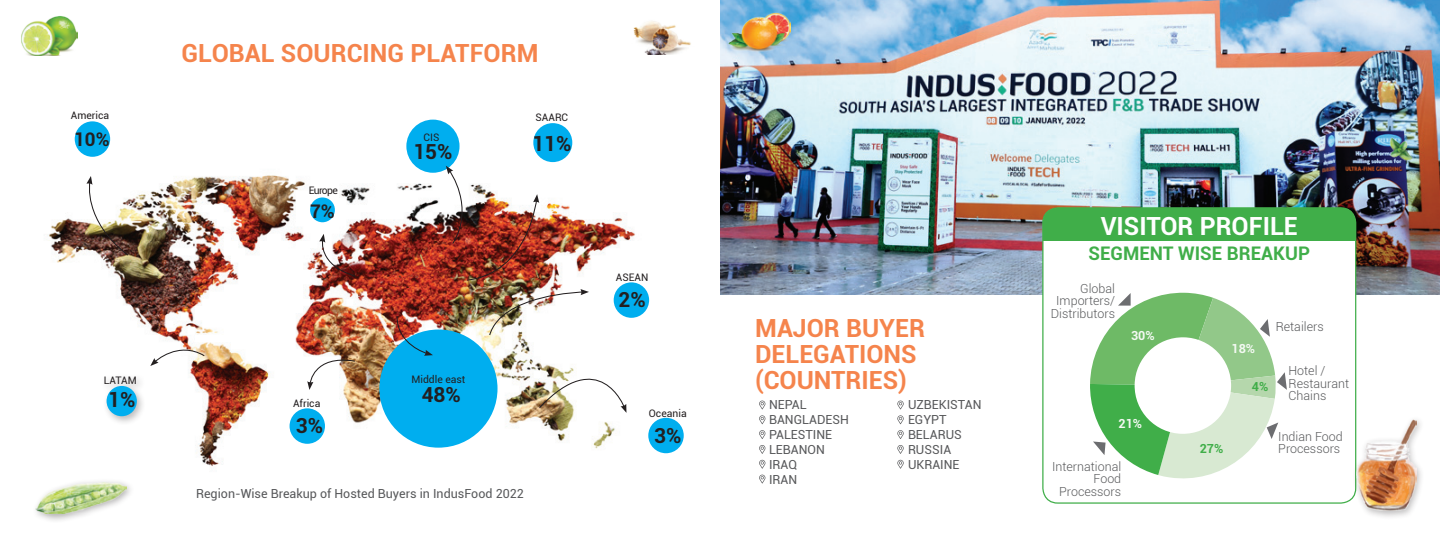
<style>
.page{position:relative;width:1440px;height:540px;background:#fff}
.page>*{position:absolute;margin:0;border:0;box-sizing:border-box;transform-origin:0 0}
.t1{font:700 25px/26.2px "Roboto";color:#f5844c}
.t2{font:700 25px "Roboto";color:#fff}
.t3{font:700 20.75px "Roboto";color:#231f20}
.t4{font:700 18.75px "Roboto";color:#40ae49}
.t5{font:700 18.75px "Roboto";color:#231f20}
.t6{font:12.5px/15px "Roboto";color:#57585a}
.t7{font:300 12.5px/12.5px "Roboto";color:#58595b;text-align:right}
.t8{font:700 12.5px "Roboto";color:#f3f9f2}
.t9{font:700 12.5px "Roboto";color:#40ae49}
.t10{font:10.38px "Roboto";color:#231f20}
</style>
<div class="page">
<img style="left:28px;top:0;width:1412px;height:467px">
<div style="left:720px;top:296px;width:720px;height:208px;background:#fff"></div>
<div style="left:1043px;top:208px;width:313px;height:295px;background:#fff;border-radius:15px"></div>
<div style="left:1043px;top:208px;width:313px;height:33px;background:#40ae49"></div>
<div style="left:1042px;top:207px;width:314px;height:297px;border:1px solid #40ae49;border-radius:15px"></div>
<svg style="left:1090px;top:292px;width:197px;height:187px"></svg>
<svg style="left:759px;top:401px;width:6px;height:8px"></svg>
<svg style="left:759px;top:415px;width:6px;height:9px"></svg>
<svg style="left:759px;top:430px;width:6px;height:9px"></svg>
<svg style="left:759px;top:445px;width:6px;height:9px"></svg>
<svg style="left:759px;top:460px;width:6px;height:9px"></svg>
<svg style="left:759px;top:475px;width:6px;height:8px"></svg>
<svg style="left:897px;top:401px;width:7px;height:8px"></svg>
<svg style="left:897px;top:415px;width:7px;height:9px"></svg>
<svg style="left:897px;top:430px;width:7px;height:9px"></svg>
<svg style="left:897px;top:445px;width:7px;height:9px"></svg>
<svg style="left:897px;top:460px;width:7px;height:9px"></svg>
<img style="left:21px;top:16px;width:56px;height:39px">
<div style="left:32px;top:479px;width:103px;height:44px;background:#231f20;opacity:.35"></div>
<img style="left:35px;top:482px;width:92px;height:32px">
<img style="left:625px;top:10px;width:70px;height:44px">
<div style="left:1352px;top:415px;width:73px;height:105px;background:#231f20;opacity:.3"></div>
<img style="left:1356px;top:419px;width:60px;height:92px">
<img style="left:729px;top:13px;width:62px;height:38px">
<img style="left:1376px;top:128px;width:48px;height:46px">
<h1 class="t1" style="left:182px;top:39px;width:63px">GLOBAL</h1>
<h1 class="t1" style="left:281px;top:39px;width:259px">SOURCING PLATFORM</h1>
<p class="t10" style="left:71px;top:108px;width:40px">America</p>
<h3 class="t5" style="left:74px;top:126px;width:37px">10%</h3>
<p class="t10" style="left:424px;top:130px;width:16px">CIS</p>
<h2 class="t3" style="left:413px;top:137px;width:41px">15%</h2>
<p class="t10" style="left:309px;top:183px;width:31px">Europe</p>
<h3 class="t5" style="left:310px;top:198px;width:26px">7%</h3>
<p class="t10" style="left:536px;top:110px;width:8px">SAAR</p>
<p class="t10" style="left:562px;top:110px;width:8px">C</p>
<h2 class="t3" style="left:532px;top:129px;width:41px">11%</h2>
<p class="t10" style="left:104px;top:373px;width:35px">LATAM</p>
<h2 class="t3" style="left:108px;top:385px;width:29px">1%</h2>
<p class="t10" style="left:293px;top:396px;width:29px">Africa</p>
<h2 class="t3" style="left:296px;top:411px;width:29px">3%</h2>
<p class="t10" style="left:411px;top:372px;width:56px">Middle east</p>
<h2 class="t3" style="left:422px;top:380px;width:41px">48%</h2>
<p class="t6" style="left:196px;top:486px;width:329px">Region-Wise Breakup of Hosted Buyers in IndusFood 2022</p>
<p class="t10" style="left:616px;top:270px;width:26px">AS EAN</p>
<h2 class="t3" style="left:618px;top:285px;width:29px">2%</h2>
<p class="t10" style="left:649px;top:406px;width:39px">Oceania</p>
<h2 class="t3" style="left:654px;top:421px;width:29px">3%</h2>
<h1 class="t1" style="left:755px;top:314px;width:124px">MAJOR BUYER<br>DELEGATION</h1>
<h1 class="t1" style="left:901px;top:340px;width:17px">S</h1>
<h1 class="t1" style="left:755px;top:366px;width:25px">(COUNTRIE</h1>
<h1 class="t1" style="left:883px;top:366px;width:26px">S)</h1>
<p class="t6" style="left:769px;top:397px;width:72px">NEPAL<br>BANGLAD ESH<br>PALESTINE<br>LEBANON<br>IRAQ<br>IRAN</p>
<p class="t6" style="left:908px;top:397px;width:51px">UZBEKISTAN<br>EGYPT<br>BELARUS<br>RUSS</p>
<p class="t6" style="left:908px;top:442px;width:53px;text-indent:32px">IA<br>UKRAINE</p>
<h1 class="t2" style="left:1101px;top:208px;width:199px">VISITOR PROFILE</h1>
<h3 class="t4" style="left:1089px;top:240px;width:223px">SEGMENT WISE BREAKUP</h3>
<p class="t7" style="left:1051px;top:281px;width:66px">G lobal<br>Importers/<br>D istributors</p>
<p class="t8" style="left:1131px;top:327px;width:25px">30%</p>
<p class="t8" style="left:1119px;top:414px;width:25px">21%</p>
<p class="t7" style="left:1052px;top:459px;width:71px">I nternational<br>Food<br>Processors</p>
<p class="t9" style="left:1200px;top:440px;width:25px">27%</p>
<p class="t8" style="left:1232px;top:340px;width:25px">18%</p>
<p class="t9" style="left:1252px;top:378px;width:18px">4%</p>
<p class="t7" style="left:1276px;top:320px;width:50px">Retailers</p>
<p class="t7" style="left:1289px;top:364px;width:62px;text-align:left">Hotel /<br>Restaurant<br>Chains</p>
<p class="t7" style="left:1278px;top:429px;width:66px;text-align:left">Indian Food<br>Processors</p>
</div>
